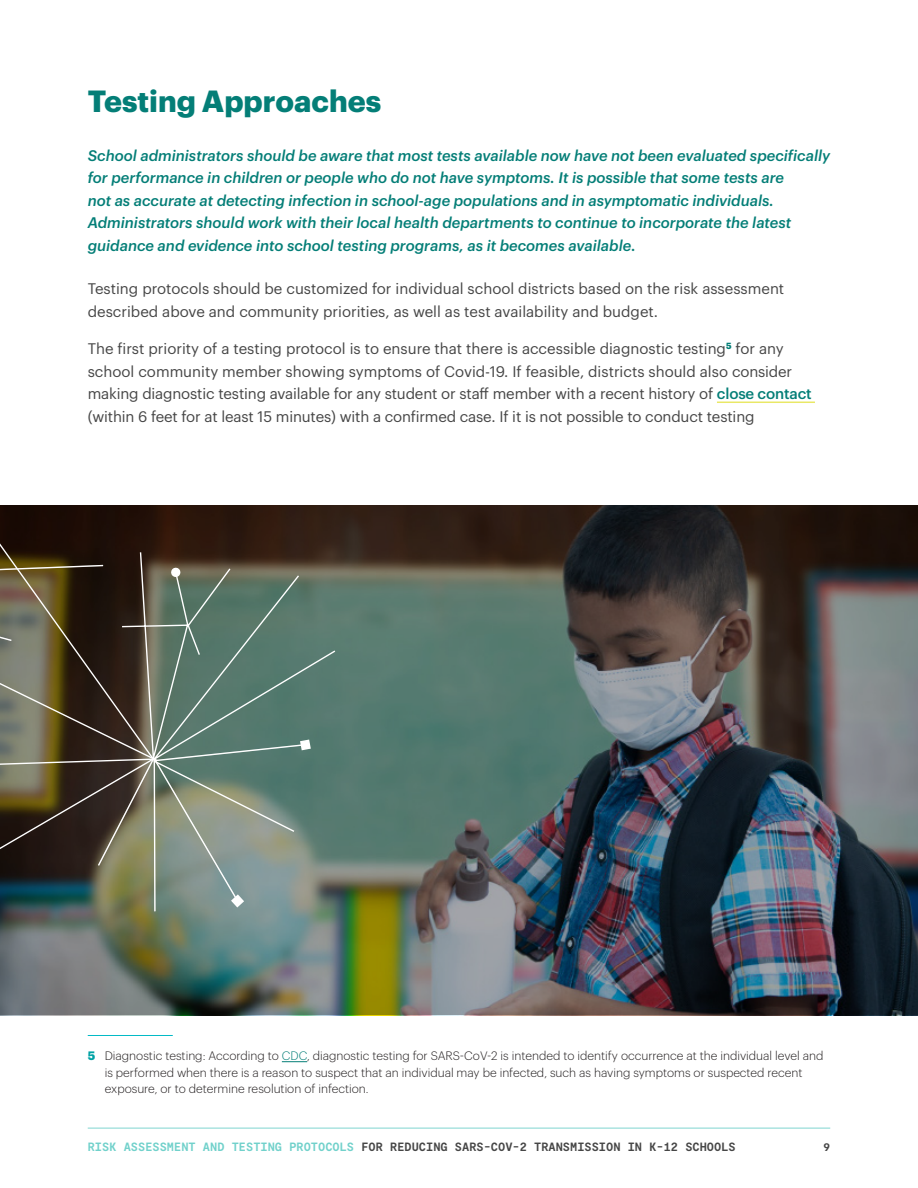
<style>
.page{position:relative;width:918px;height:1188px;background:#fff}
.page>*{position:absolute;margin:0;border:0;box-sizing:border-box;transform-origin:0 0}
.t1{font:700 30px "Graphik";color:#047e77}
.t2{font:15px/22.5px "Graphik";color:#464646}
.t3{font:italic 500 15px/22.5px "Graphik";color:#047e77}
.t4{font:300 12px/16.5px "Graphik";color:#231f20}
.t5{font:12px "Moderat Mono Bold";color:#464646}
.s1{font-weight:500;color:#047e77}
.s2{font-weight:700;color:#00a2a5}
.s3{color:#047e77}
.s4{color:#71d1cb}
</style>
<div class="page">
<hr style="left:88px;top:1127px;width:742px;height:2px;background:#aae3e0">
<hr style="left:717px;top:402px;width:98px;height:1px;background:#e9e866">
<hr style="left:88px;top:1035px;width:85px;height:1px;background:#03bac6">
<svg style="left:282px;top:1061px;width:25px;height:1px"></svg>
<img style="left:0;top:506px;width:918px;height:509px">
<svg style="left:0;top:505px;width:310px;height:408px;background:#54584f"></svg>
<svg style="left:230px;top:893px;width:15px;height:16px"></svg>
<svg style="left:156px;top:761px;width:140px;height:72px;background:#7a8c7c"></svg>
<svg style="left:0;top:528px;width:156px;height:328px;background:#4d4331"></svg>
<svg style="left:121px;top:551px;width:216px;height:210px;background:#5b6f62"></svg>
<svg style="left:169px;top:566px;width:12px;height:13px"></svg>
<h2 class="t1" style="left:88px;top:78px;width:295px">Testing Approaches</h2>
<p class="t3" style="left:88px;top:143px;width:744px">School administrators should be aware that most tests available now have not been evaluated specifically for performance in children or people who do not have symptoms. It is possible that some tests are<br>not as accurate at detecting infection in school-age populations and in asymptomatic individuals.<br>Administrators should work with their local health departments to continue to incorporate the latest guidance and evidence into school testing programs, as it becomes available.</p>
<p class="t2" style="left:88px;top:276px;width:698px">Testing protocols should be customized for individual school districts based on the risk assessment described above and community priorities, as well as test availability and budget.</p>
<p class="t2" style="left:88px;top:336px;width:725px">The first priority of a testing protocol is to ensure that there is accessible diagnostic testing<sup>5</sup> for any school community member showing symptoms of Covid-19. If feasible, districts should also consider making diagnostic testing available for any student or staff member with a recent history of <span class="s1">close contact </span>(within 6 feet for at least 15 minutes) with a confirmed case. If it is not possible to conduct testing</p>
<p class="t4" style="left:105px;top:1047px;width:720px;text-indent:-17px"><span class="s2">5</span> Diagnostic testing: According to <span class="s3">CDC</span>, diagnostic testing for SARS-CoV-2 is intended to identify occurrence at the individual level and is performed when there is a reason to suspect that an individual may be infected, such as having symptoms or suspected recent exposure, or to determine resolution of infection.</p>
<p class="t5" style="left:88px;top:1140px;width:650px"><span class="s4">RISK ASSESSMENT AND TESTING PROTOCOLS</span> FOR REDUCING SARS-COV-2 TRANSMISSION IN K-12 SCHOOLS</p>
<p class="t5" style="left:823px;top:1140px;width:9px">9</p>
</div>
